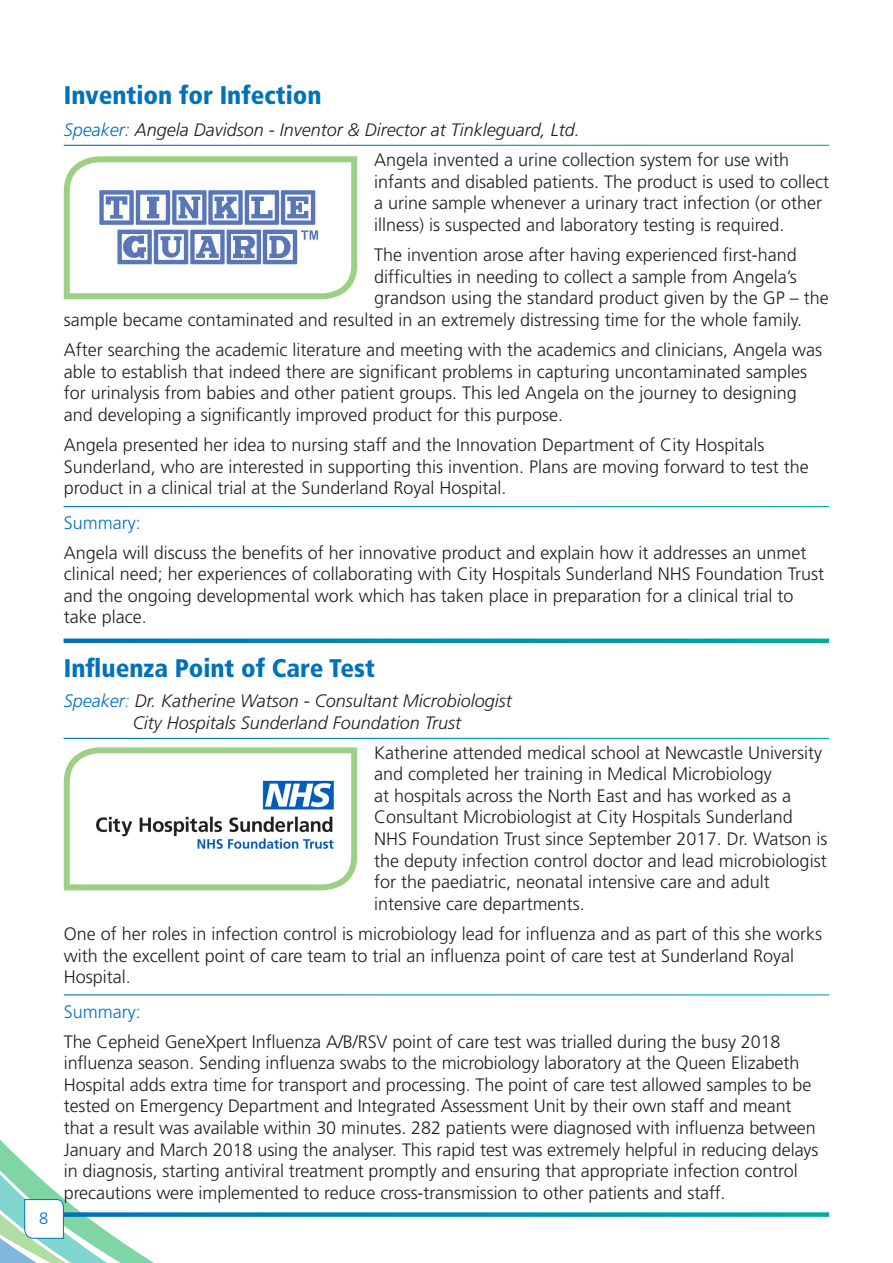
<style>
.page{position:relative;width:893px;height:1263px;background:#fff}
.page>*{position:absolute;margin:0;border:0;box-sizing:border-box;transform-origin:0 0}
.t1{font:900 condensed 25.5px "Frutiger";color:#0072bc}
.t2{font:300 18px/21.6px "Frutiger";color:#231f20}
.t3{font:italic 300 18px/21.6px "Frutiger";color:#231f20}
.t4{font:300 18px "Frutiger";color:#0072bc}
.t5{font:300 16.5px "Frutiger";color:#0072bc}
.s1{color:#0072bc}
.s2{color:#00aca0}
</style>
<div class="page">
<svg style="left:0;top:1139px;width:154px;height:124px"></svg>
<svg style="left:24px;top:1199px;width:40px;height:40px"></svg>
<svg style="left:64px;top:1212px;width:765px;height:5px;background:#1999b7"></svg>
<svg style="left:63px;top:156px;width:295px;height:144px"></svg>
<svg style="left:63px;top:747px;width:295px;height:144px"></svg>
<svg style="left:64px;top:638px;width:765px;height:5px;background:#1b9ab8"></svg>
<img style="left:72px;top:776px;width:277px;height:86px">
<p class="t5" style="left:39px;top:1209px;width:11px">8</p>
<p class="t1" style="left:64px;top:80px;width:259px">Invention for Infection</p>
<p class="t3" style="left:64px;top:119px;width:517px"><span class="s1">Speaker:</span> Angela Davidson - Inventor &amp; Director at Tinkleguard, Ltd.</p>
<p class="t2" style="left:374px;top:149px;width:456px">Angela invented a urine collection system for use with infants and disabled patients. The product is used to collect a urine sample whenever a urinary tract infection (or other illness) is suspected and laboratory testing is required.</p>
<p class="t2" style="left:374px;top:244px;width:424px">The invention arose after having experienced first-hand</p>
<p class="t2" style="left:374px;top:266px;width:424px">difficulties in needing to collect a sample from Angela’s</p>
<p class="t2" style="left:374px;top:287px;width:456px">grandson using the standard product given by the GP – the</p>
<p class="t2" style="left:64px;top:309px;width:740px">sample became contaminated and resulted in an extremely distressing time for the whole family.</p>
<p class="t2" style="left:64px;top:339px;width:760px">After searching the academic literature and meeting with the academics and clinicians, Angela was able to establish that indeed there are significant problems in capturing uncontaminated samples for urinalysis from babies and other patient groups. This led Angela on the journey to designing and developing a significantly improved product for this purpose.</p>
<p class="t2" style="left:64px;top:434px;width:746px">Angela presented her idea to nursing staff and the Innovation Department of City Hospitals<br>Sunderland, who are interested in supporting this invention. Plans are moving forward to test the product in a clinical trial at the Sunderland Royal Hospital.</p>
<p class="t4" style="left:64px;top:512px;width:78px">Summary:</p>
<p class="t2" style="left:64px;top:541px;width:762px">Angela will discuss the benefits of her innovative product and explain how it addresses an unmet clinical need; her experiences of collaborating with City Hospitals Sunderland NHS Foundation Trust and the ongoing developmental work which has taken place in preparation for a clinical trial to take place.</p>
<p class="t1" style="left:64px;top:653px;width:313px">Influenza Point of Care Test</p>
<p class="t3" style="left:133px;top:690px;width:381px;text-indent:-69px"><span class="s1">Speaker</span><span class="s2">:</span> Dr. Katherine Watson - Consultant Microbiologist<br>City Hospitals Sunderland Foundation Trust</p>
<p class="t2" style="left:374px;top:741px;width:455px">Katherine attended medical school at Newcastle University and completed her training in Medical Microbiology<br>at hospitals across the North East and has worked as a Consultant Microbiologist at City Hospitals Sunderland NHS Foundation Trust since September 2017. Dr. Watson is the deputy infection control doctor and lead microbiologist for the paediatric, neonatal intensive care and adult intensive care departments.</p>
<p class="t2" style="left:64px;top:923px;width:760px">One of her roles in infection control is microbiology lead for influenza and as part of this she works with the excellent point of care team to trial an influenza point of care test at Sunderland Royal<br>Hospital.</p>
<p class="t4" style="left:64px;top:1001px;width:78px">Summary:</p>
<p class="t2" style="left:64px;top:1030px;width:756px">The Cepheid GeneXpert Influenza A/B/RSV point of care test was trialled during the busy 2018 influenza season. Sending influenza swabs to the microbiology laboratory at the Queen Elizabeth Hospital adds extra time for transport and processing. The point of care test allowed samples to be tested on Emergency Department and Integrated Assessment Unit by their own staff and meant that a result was available within 30 minutes. 282 patients were diagnosed with influenza between January and March 2018 using the analyser. This rapid test was extremely helpful in reducing delays in diagnosis, starting antiviral treatment promptly and ensuring that appropriate infection control precautions were implemented to reduce cross-transmission to other patients and staff.</p>
</div>
